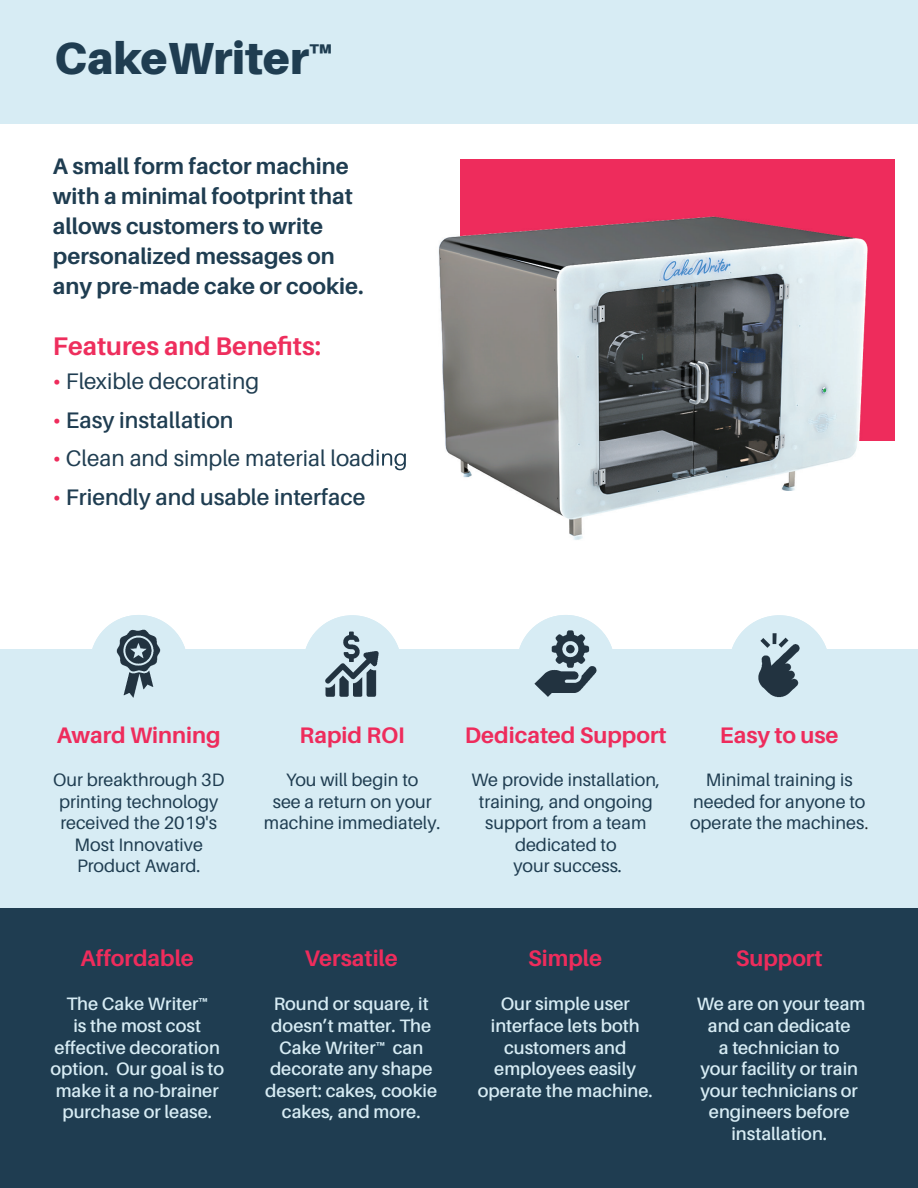
<style>
.page{position:relative;width:918px;height:1188px;background:#fff}
.page>*{position:absolute;margin:0;border:0;box-sizing:border-box;transform-origin:0 0}
.t1{font:900 45px "Aileron";color:#1f3d51}
.t2{font:700 25.5px "Aileron";color:#ee2e5d}
.t3{font:700 22.5px/30px "Aileron";color:#1f3d51}
.t4{font:700 22.5px "Aileron";color:#ee2c5c}
.t5{font:22.5px "Aileron";color:#1f3d51}
.t6{font:600 22.5px "Aileron";color:#1f3d51}
.t7{font:600 18px/21.6px "Aileron";color:#d7ecf4;text-align:center}
.t8{font:18px/21.6px "Aileron";color:#1f3d51;text-align:center}
.s1{font-weight:600;color:#ee2c5c}
.s2{color:#ee2c5c}
.s3{font-family:"Minion Pro";color:#231f20}
</style>
<div class="page">
<div style="left:0;top:649px;width:918px;height:270px;background:#d7ecf4"></div>
<div style="left:0;top:908px;width:918px;height:280px;background:#1f3d51"></div>
<div style="left:0;top:0;width:918px;height:123px;background:#d7ecf4"></div>
<div style="left:460px;top:159px;width:435px;height:282px;background:#ee2c5c"></div>
<img style="left:92px;top:615px;width:93px;height:83px">
<img style="left:305px;top:616px;width:94px;height:81px">
<img style="left:519px;top:615px;width:93px;height:82px">
<div style="left:729px;top:615px;width:100px;height:101px;background:#d7ecf4;border-radius:50%"></div>
<img style="left:758px;top:658px;width:41px;height:40px">
<img style="left:398px;top:236px;width:72px;height:242px">
<img style="left:470px;top:441px;width:387px;height:99px">
<img style="left:460px;top:216px;width:408px;height:225px">
<img style="left:371px;top:449px;width:37px;height:21px">
<h1 class="t1" style="left:54px;top:32px;width:281px">CakeWriter™</h1>
<p class="t3" style="left:53px;top:151px;width:312px">A small form factor machine with a minimal footprint that allows customers to write personalized messages on any pre-made cake or cookie.</p>
<h2 class="t2" style="left:53px;top:331px;width:270px">Features and Benefits:</h2>
<p class="t5" style="left:53px;top:369px;width:208px"><span class="s1">•</span> Flexible decorating</p>
<p class="t6" style="left:53px;top:408px;width:182px"><span class="s2">•</span> Easy installation</p>
<p class="t5" style="left:53px;top:445px;width:356px"><span class="s1">•</span> Clean and simple material loading</p>
<p class="t6" style="left:53px;top:484px;width:314px"><span class="s2">•</span> Friendly and usable interface</p>
<p class="t4" style="left:57px;top:723px;width:165px">Award Winning</p>
<p class="t4" style="left:300px;top:723px;width:107px">Rapid ROI</p>
<p class="t4" style="left:465px;top:723px;width:203px">Dedicated Support</p>
<p class="t4" style="left:720px;top:723px;width:120px">Easy to use</p>
<p class="t8" style="left:53px;top:769px;width:173px">Our breakthrough 3D printing technology received the 2019's<br>Most Innovative<br>Product Award.</p>
<p class="t8" style="left:264px;top:769px;width:178px">You will begin to<br>see a return on your machine immediately.</p>
<p class="t8" style="left:472px;top:769px;width:190px">We provide installation, training, and ongoing support from a team dedicated to<br>your success.</p>
<p class="t8" style="left:690px;top:769px;width:180px">Minimal training is needed for anyone to operate the machines<span class="s3">.</span></p>
<p class="t4" style="left:81px;top:946px;width:115px">Affordable</p>
<p class="t4" style="left:305px;top:946px;width:95px">Versatile</p>
<p class="t4" style="left:528px;top:946px;width:76px">Simple</p>
<p class="t4" style="left:736px;top:946px;width:88px">Support</p>
<p class="t7" style="left:50px;top:993px;width:175px">The Cake Writer™<br>is the most cost effective decoration option. Our goal is to make it a no-brainer purchase or lease.</p>
<p class="t7" style="left:478px;top:993px;width:176px">Our simple user interface lets both customers and employees easily operate the machine.</p>
<p class="t7" style="left:265px;top:993px;width:173px">Round or square, it doesn’t matter. The<br>Cake Writer™ can decorate any shape desert: cakes, cookie cakes, and more.</p>
<p class="t7" style="left:697px;top:993px;width:170px">We are on your team and can dedicate<br>a technician to<br>your facility or train your technicians or engineers before installation.</p>
</div>
